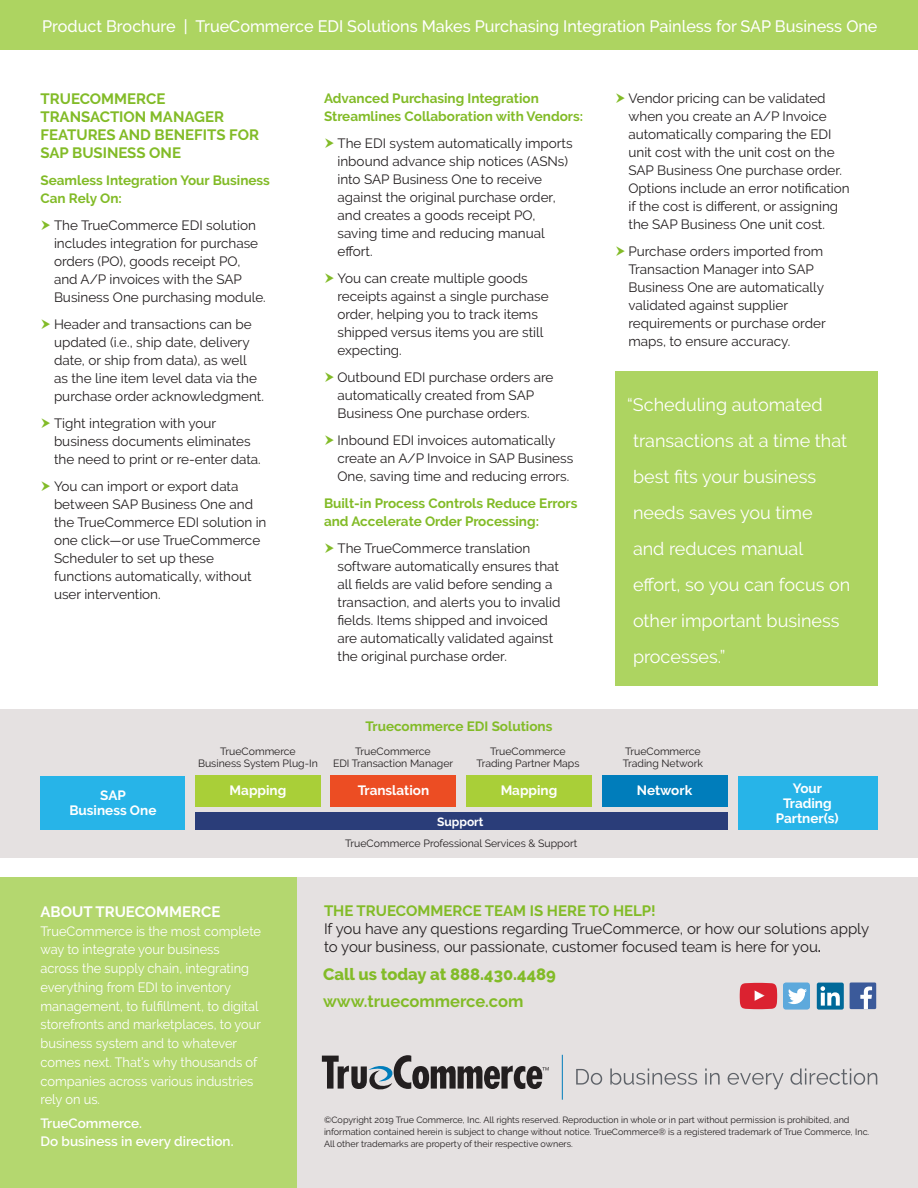
<style>
.page{position:relative;width:918px;height:1188px;background:#fff}
.page>*{position:absolute;margin:0;border:0;box-sizing:border-box;transform-origin:0 0}
.t1{font:18px/36px "Raleway";color:#fff}
.t2{font:500 16.5px "Raleway";color:#fff}
.t3{font:800 16.5px "Raleway";color:#82bb27}
.t4{font:700 16.5px "Raleway";color:#82bb27}
.t5{font:15px/18px "Raleway";color:#231f20}
.Body{font:700 15px/18px "Raleway";color:#82bb27}
.t6{font:700 15px "Raleway";color:#fff}
.t7{font:13.5px/18px "Raleway";color:#231f20}
.t8{font:13.5px/18.8px "Raleway";color:#fff;scale:.95 1}
.Body-2{font:700 13.5px/18px "Raleway";color:#82bb27}
.t9{font:700 13.5px/15.6px "Raleway";color:#fff;text-align:center}
.t10{font:600 13.5px/18px "Raleway";color:#fff}
.t11{font:700 12px "Raleway";color:#fff}
.t12{font:10.5px "Raleway";color:#231f20}
.t13{font:9px/12px "Raleway";color:#231f20}
.s1{font-weight:600}
</style>
<div class="page">
<div style="left:297px;top:878px;width:621px;height:310px;background:#e5e1e1"></div>
<div style="left:0;top:0;width:918px;height:50px;background:#add461"></div>
<div style="left:615px;top:371px;width:263px;height:315px;background:#add461"></div>
<div style="left:0;top:709px;width:918px;height:149px;background:#e5e1e1"></div>
<div style="left:40px;top:776px;width:145px;height:54px;background:#27b4e8"></div>
<div style="left:195px;top:776px;width:126px;height:31px;background:#a9cf38"></div>
<div style="left:331px;top:776px;width:125px;height:31px;background:#ec4d23"></div>
<div style="left:602px;top:776px;width:125px;height:31px;background:#007dbb"></div>
<div style="left:195px;top:812px;width:532px;height:18px;background:#2a3d79"></div>
<div style="left:466px;top:776px;width:126px;height:31px;background:#a9cf38"></div>
<div style="left:738px;top:776px;width:140px;height:54px;background:#27b4e8"></div>
<div style="left:0;top:878px;width:297px;height:310px;background:#b4d76f"></div>
<div style="left:850px;top:982px;width:26px;height:27px;background:#3b5a9a"></div>
<svg style="left:860px;top:987px;width:12px;height:22px"></svg>
<svg style="left:740px;top:983px;width:37px;height:26px"></svg>
<div style="left:817px;top:983px;width:27px;height:27px;background:#006999;border-radius:2px"></div>
<svg style="left:820px;top:986px;width:20px;height:20px"></svg>
<svg style="left:783px;top:982px;width:27px;height:28px"></svg>
<svg style="left:322px;top:1055px;width:227px;height:35px"></svg>
<svg style="left:576px;top:1069px;width:26px;height:16px"></svg>
<svg style="left:610px;top:1068px;width:87px;height:17px"></svg>
<svg style="left:705px;top:1068px;width:15px;height:17px"></svg>
<svg style="left:728px;top:1073px;width:56px;height:16px"></svg>
<svg style="left:790px;top:1068px;width:87px;height:17px"></svg>
<hr style="left:562px;top:1055px;width:1px;height:45px;background:#007dbb">
<p class="t2" style="left:42px;top:16px;width:837px">Product Brochure | TrueCommerce EDI Solutions Makes Purchasing Integration Painless for SAP Business One</p>
<p class="Body" style="left:40px;top:90px;width:220px">TRUECOMMERCE<br>TRANSACTION MANAGER<br>FEATURES AND BENEFITS FOR<br>SAP BUSINESS ONE</p>
<p class="Body-2" style="left:40px;top:171px;width:231px">Seamless Integration Your Business<br>Can Rely On:</p>
<p class="t7" style="left:54px;top:216px;width:213px">The TrueCommerce EDI solution includes integration for purchase orders (PO), goods receipt PO, and A/P invoices with the SAP<br>Business One purchasing module.</p>
<p class="t7" style="left:54px;top:315px;width:212px">Header and transactions can be updated (i.e., ship date, delivery date, or ship from data), as well as the line item level data via the purchase order acknowledgment.</p>
<p class="t7" style="left:54px;top:414px;width:208px">Tight integration with your business documents eliminates the need to print or re-enter data.</p>
<p class="t7" style="left:54px;top:477px;width:214px">You can import or export data between SAP Business One and the TrueCommerce EDI solution in one click—or use TrueCommerce<br>Scheduler to set up these functions automatically, without user intervention.</p>
<p class="Body-2" style="left:324px;top:90px;width:261px">Advanced Purchasing Integration<br>Streamlines Collaboration with Vendors:</p>
<p class="t7" style="left:338px;top:134px;width:237px">The EDI system automatically imports inbound advance ship notices (ASNs) into SAP Business One to receive against the original purchase order, and creates a goods receipt PO, saving time and reducing manual effort.</p>
<p class="t7" style="left:338px;top:269px;width:213px">You can create multiple goods receipts against a single purchase order, helping you to track items shipped versus items you are still expecting.</p>
<p class="t7" style="left:338px;top:368px;width:217px">Outbound EDI purchase orders are automatically created from SAP<br>Business One purchase orders.</p>
<p class="t7" style="left:338px;top:431px;width:237px">Inbound EDI invoices automatically create an A/P Invoice in SAP Business<br>One, saving time and reducing errors.</p>
<p class="Body-2" style="left:324px;top:495px;width:255px">Built-in Process Controls Reduce Errors and Accelerate Order Processing:</p>
<p class="t7" style="left:338px;top:539px;width:224px">The TrueCommerce translation software automatically ensures that all fields are valid before sending a transaction, and alerts you to invalid fields. Items shipped and invoiced are automatically validated against the original purchase order.</p>
<h2 class="Body-2" style="left:366px;top:718px;width:188px">Truecommerce EDI Solutions</h2>
<p class="t7" style="left:628px;top:89px;width:223px">Vendor pricing can be validated when you create an A/P Invoice automatically comparing the EDI unit cost with the unit cost on the SAP Business One purchase order.<br>Options include an error notification if the cost is different, or assigning the SAP Business One unit cost.</p>
<p class="t7" style="left:628px;top:242px;width:199px">Purchase orders imported from<br>Transaction Manager into SAP<br>Business One are automatically validated against supplier requirements or purchase order maps, to ensure accuracy.</p>
<p class="t1" style="left:633px;top:386px;width:219px;text-indent:-6px">“Scheduling automated transactions at a time that best fits your business needs saves you time<br>and reduces manual effort, so you can focus on other important business processes.”</p>
<p class="t9" style="left:69px;top:787px;width:89px">SAP<br>Business One</p>
<p class="t12" style="left:220px;top:745px;width:77px">TrueCommerce</p>
<p class="t12" style="left:355px;top:745px;width:77px">TrueCommerce</p>
<p class="t12" style="left:490px;top:745px;width:77px">TrueCommerce</p>
<p class="t12" style="left:625px;top:745px;width:77px">TrueCommerce</p>
<p class="t12" style="left:198px;top:757px;width:121px">Business System Plug-In</p>
<p class="t12" style="left:333px;top:757px;width:122px">EDI Transaction Manager</p>
<p class="t12" style="left:477px;top:757px;width:104px">Trading Partner Maps</p>
<p class="t12" style="left:623px;top:757px;width:82px">Trading Network</p>
<p class="t9" style="left:230px;top:782px;width:58px">Mapping</p>
<p class="t9" style="left:358px;top:782px;width:73px">Translation</p>
<p class="t9" style="left:501px;top:782px;width:58px">Mapping</p>
<p class="t9" style="left:637px;top:782px;width:57px">Network</p>
<p class="t11" style="left:437px;top:815px;width:48px">Support</p>
<p class="t12" style="left:345px;top:837px;width:233px">TrueCommerce Professional Services &amp; Support</p>
<p class="t9" style="left:793px;top:780px;width:31px">Your</p>
<p class="t9" style="left:783px;top:796px;width:50px">Trading</p>
<p class="t9" style="left:776px;top:811px;width:65px">Partner(s)</p>
<p class="t6" style="left:40px;top:903px;width:181px">ABOUT TRUECOMMERCE</p>
<p class="t8" style="left:40px;top:921px;width:234px">TrueCommerce is the most complete way to integrate your business across the supply chain, integrating everything from EDI to inventory management, to fulfillment, to digital storefronts and marketplaces, to your business system and to whatever comes next. That’s why thousands of companies across various industries rely on us.</p>
<p class="t10" style="left:40px;top:1115px;width:195px">TrueCommerce.<br>Do business in every direction.</p>
<p class="Body" style="left:324px;top:902px;width:333px">THE TRUECOMMERCE TEAM IS HERE TO HELP!</p>
<p class="t5" style="left:324px;top:920px;width:547px">If you have any questions regarding TrueCommerce, or how our solutions apply to your business, our passionate, customer focused team is here for you<span class="s1">.</span></p>
<p class="t3" style="left:323px;top:965px;width:234px">Call us today at 888.430.4489</p>
<p class="t4" style="left:323px;top:992px;width:202px">www.truecommerce.com</p>
<p class="t13" style="left:324px;top:1114px;width:547px">©Copyright 2019 True Commerce, Inc. All rights reserved. Reproduction in whole or in part without permission is prohibited, and information contained herein is subject to change without notice. TrueCommerce® is a registered trademark of True Commerce, Inc.<br>All other trademarks are property of their respective owners.</p>
</div>
